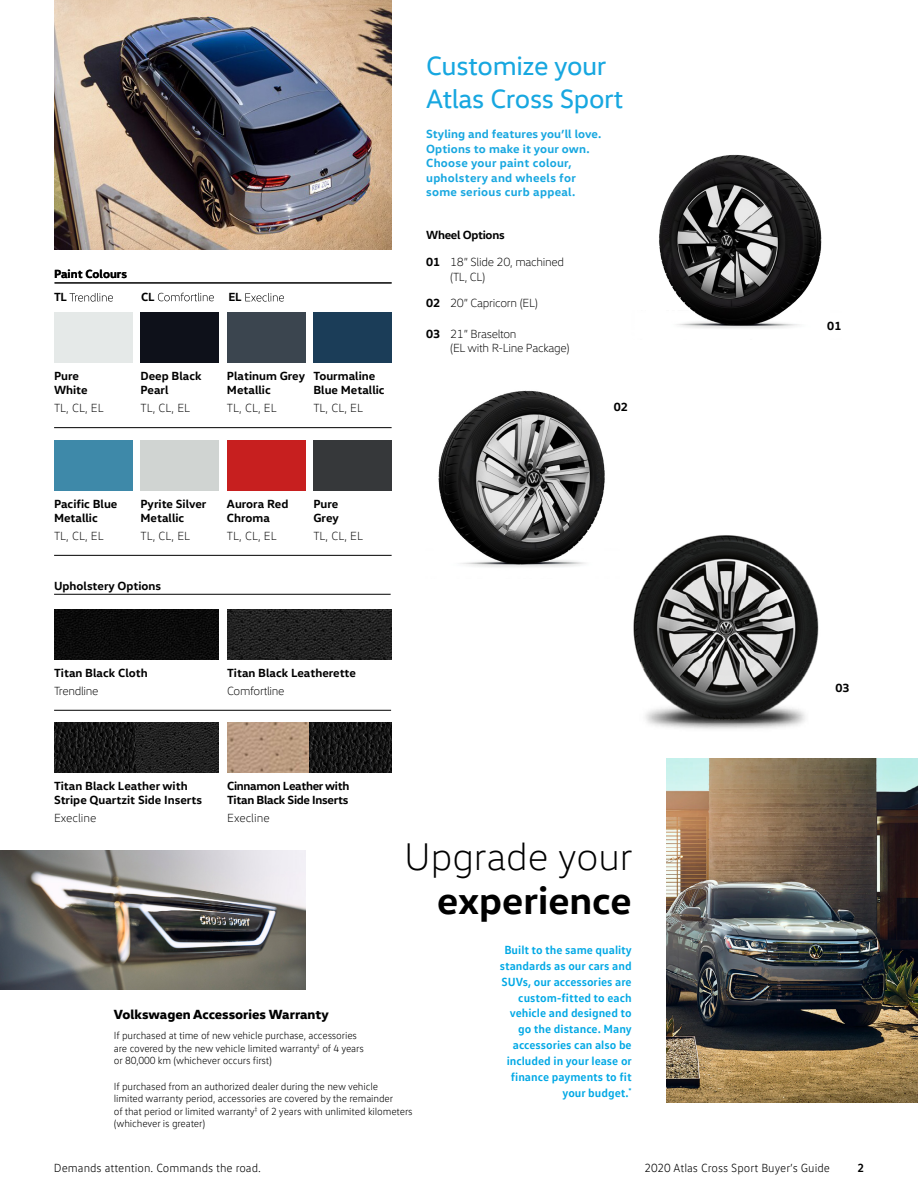
<style>
.page{position:relative;width:918px;height:1188px;background:#fff}
.page>*{position:absolute;margin:0;border:0;box-sizing:border-box;transform-origin:0 0}
.t1{font:300 39.15px "VW Head";color:#000}
.t2{font:700 39.15px "VW Head";color:#000}
.t3{font:27px/32.4px "VW Head";letter-spacing:-.015em;color:#17a7e0}
.t4{font:800 13.5px "VW Head";color:#000101}
.t5{font:700 12px/14.4px "VW Head";color:#000}
.t6{font:700 12px/15.9px "VW Text";color:#00a8e5;text-align:right}
.t7{font:300 12px/14.4px "VW Head";letter-spacing:-.025em;color:#000}
.t8{font:700 12px/14.4px "VW Head";letter-spacing:.025em;color:#17a7e0}
.t9{font:300 12px "VW Text";color:#000}
.t10{font:700 12px/14.4px "VW Head";letter-spacing:-.025em;color:#000}
.t11{font:300 12px "VW Head";color:#000}
.t12{font:700 12px "VW Text";color:#000}
.t13{font:300 10.5px/12.5px "VW Text";letter-spacing:-.015em;color:#000101}
.s1{font-weight:700}
</style>
<div class="page">
<img style="left:438px;top:390px;width:167px;height:177px">
<img style="left:659px;top:154px;width:163px;height:175px">
<img style="left:586px;top:504px;width:233px;height:225px">
<img style="left:0;top:850px;width:306px;height:139px">
<img style="left:666px;top:758px;width:252px;height:344px">
<img style="left:54px;top:0;width:338px;height:249px">
<div style="left:227px;top:312px;width:78px;height:50px;background:#3b454f"></div>
<div style="left:314px;top:312px;width:78px;height:50px;background:#1b3d58"></div>
<hr style="left:54px;top:427px;width:338px;height:1px;background:#000">
<div style="left:141px;top:312px;width:78px;height:50px;background:#0e111a"></div>
<div style="left:54px;top:312px;width:78px;height:50px;background:#e5e9e8"></div>
<div style="left:227px;top:440px;width:78px;height:50px;background:#c71f1f"></div>
<div style="left:314px;top:440px;width:78px;height:50px;background:#36383a"></div>
<div style="left:141px;top:440px;width:78px;height:50px;background:#d0d4d2"></div>
<div style="left:54px;top:440px;width:78px;height:50px;background:#3e89a9"></div>
<hr style="left:54px;top:555px;width:338px;height:1px;background:#000">
<hr style="left:54px;top:710px;width:337px;height:1px;background:#000">
<hr style="left:54px;top:594px;width:337px;height:1px;background:#000">
<img style="left:54px;top:610px;width:164px;height:50px">
<img style="left:227px;top:610px;width:165px;height:50px">
<hr style="left:55px;top:283px;width:337px;height:1px;background:#000">
<svg style="left:70px;top:293px;width:43px;height:9px"></svg>
<svg style="left:158px;top:293px;width:56px;height:8px"></svg>
<svg style="left:245px;top:293px;width:39px;height:9px"></svg>
<img style="left:54px;top:723px;width:164px;height:50px">
<img style="left:227px;top:723px;width:164px;height:50px">
<h2 class="t3" style="left:426px;top:49px;width:199px">Customize your<br>Atlas Cross Sport</h2>
<p class="t8" style="left:426px;top:127px;width:177px">Styling and features you’ll love.<br>Options to make it your own.<br>Choose your paint colour, upholstery and wheels for some serious curb appeal.</p>
<p class="t5" style="left:54px;top:266px;width:75px">Paint Colours</p>
<p class="t5" style="left:54px;top:290px;width:14px">TL</p>
<p class="t5" style="left:141px;top:289px;width:15px">CL</p>
<p class="t5" style="left:228px;top:290px;width:15px">EL</p>
<p class="t5" style="left:54px;top:368px;width:35px">Pure<br>White</p>
<p class="t7" style="left:54px;top:400px;width:51px">TL, CL, EL</p>
<p class="t5" style="left:141px;top:368px;width:63px">Deep Black<br>Pearl</p>
<p class="t7" style="left:141px;top:400px;width:51px">TL, CL, EL</p>
<p class="t5" style="left:227px;top:368px;width:80px">Platinum Grey<br>Metallic</p>
<p class="t7" style="left:227px;top:400px;width:51px">TL, CL, EL</p>
<p class="t5" style="left:313px;top:368px;width:73px">Tourmaline<br>Blue Metallic</p>
<p class="t7" style="left:313px;top:400px;width:51px">TL, CL, EL</p>
<p class="t5" style="left:54px;top:496px;width:65px">Pacific Blue<br>Metallic</p>
<p class="t7" style="left:54px;top:528px;width:51px">TL, CL, EL</p>
<p class="t5" style="left:141px;top:496px;width:67px">Pyrite Silver<br>Metallic</p>
<p class="t7" style="left:141px;top:528px;width:51px">TL, CL, EL</p>
<p class="t5" style="left:54px;top:578px;width:109px">Upholstery Options</p>
<p class="t5" style="left:227px;top:496px;width:63px">Aurora Red<br>Chroma</p>
<p class="t7" style="left:227px;top:528px;width:51px">TL, CL, EL</p>
<p class="t5" style="left:313px;top:496px;width:27px">Pure<br>Grey</p>
<p class="t7" style="left:313px;top:528px;width:51px">TL, CL, EL</p>
<p class="t5" style="left:54px;top:665px;width:95px">Titan Black Cloth</p>
<p class="t7" style="left:54px;top:683px;width:46px">Trendline</p>
<p class="t5" style="left:227px;top:665px;width:130px">Titan Black Leatherette</p>
<p class="t7" style="left:227px;top:683px;width:59px">Comfortline</p>
<p class="t5" style="left:54px;top:778px;width:149px">Titan Black Leather with<br>Stripe Quartzit Side Inserts</p>
<p class="t11" style="left:54px;top:811px;width:44px">Execline</p>
<p class="t10" style="left:227px;top:778px;width:124px">Cinnamon Leather with<br>Titan Black Side Inserts</p>
<p class="t11" style="left:227px;top:811px;width:44px">Execline</p>
<p class="t10" style="left:426px;top:227px;width:80px">Wheel Options</p>
<p class="t7" style="left:450px;top:255px;width:116px;text-indent:-24px"><span class="s1">01</span> 18” Slide 20, machined (TL, CL)</p>
<p class="t7" style="left:426px;top:296px;width:113px"><span class="s1">02</span> 20” Capricorn (EL)</p>
<p class="t7" style="left:450px;top:326px;width:121px;text-indent:-24px"><span class="s1">03</span> 21” Braselton<br>(EL with R-Line Package)</p>
<p class="t5" style="left:614px;top:399px;width:16px">02</p>
<h1 class="t1" style="left:404px;top:833px;width:230px">Upgrade your</h1>
<h1 class="t2" style="left:437px;top:875px;width:196px">experience</h1>
<p class="t6" style="left:500px;top:941px;width:134px">Built to the same quality standards as our cars and<br>SUVs, our accessories are custom-fitted to each vehicle and designed to go the distance. Many accessories can also be included in your lease or finance payments to fit your budget.<sup>*</sup></p>
<p class="t4" style="left:114px;top:1005px;width:216px">Volkswagen Accessories Warranty</p>
<p class="t13" style="left:114px;top:1029px;width:251px">If purchased at time of new vehicle purchase, accessories are covered by the new vehicle limited warranty<sup>‡</sup> of 4 years or 80,000 km (whichever occurs first)</p>
<p class="t13" style="left:114px;top:1080px;width:300px">If purchased from an authorized dealer during the new vehicle<br>limited warranty period, accessories are covered by the remainder<br>of that period or limited warranty<sup>‡</sup> of 2 years with unlimited kilometers (whichever is greater)</p>
<p class="t5" style="left:827px;top:318px;width:16px">01</p>
<p class="t5" style="left:835px;top:680px;width:16px">03</p>
<p class="t9" style="left:54px;top:1161px;width:209px">Demands attention. Commands the road.</p>
<p class="t9" style="left:644px;top:1161px;width:187px">2020 Atlas Cross Sport Buyer’s Guide</p>
<p class="t12" style="left:857px;top:1160px;width:8px">2</p>
</div>
